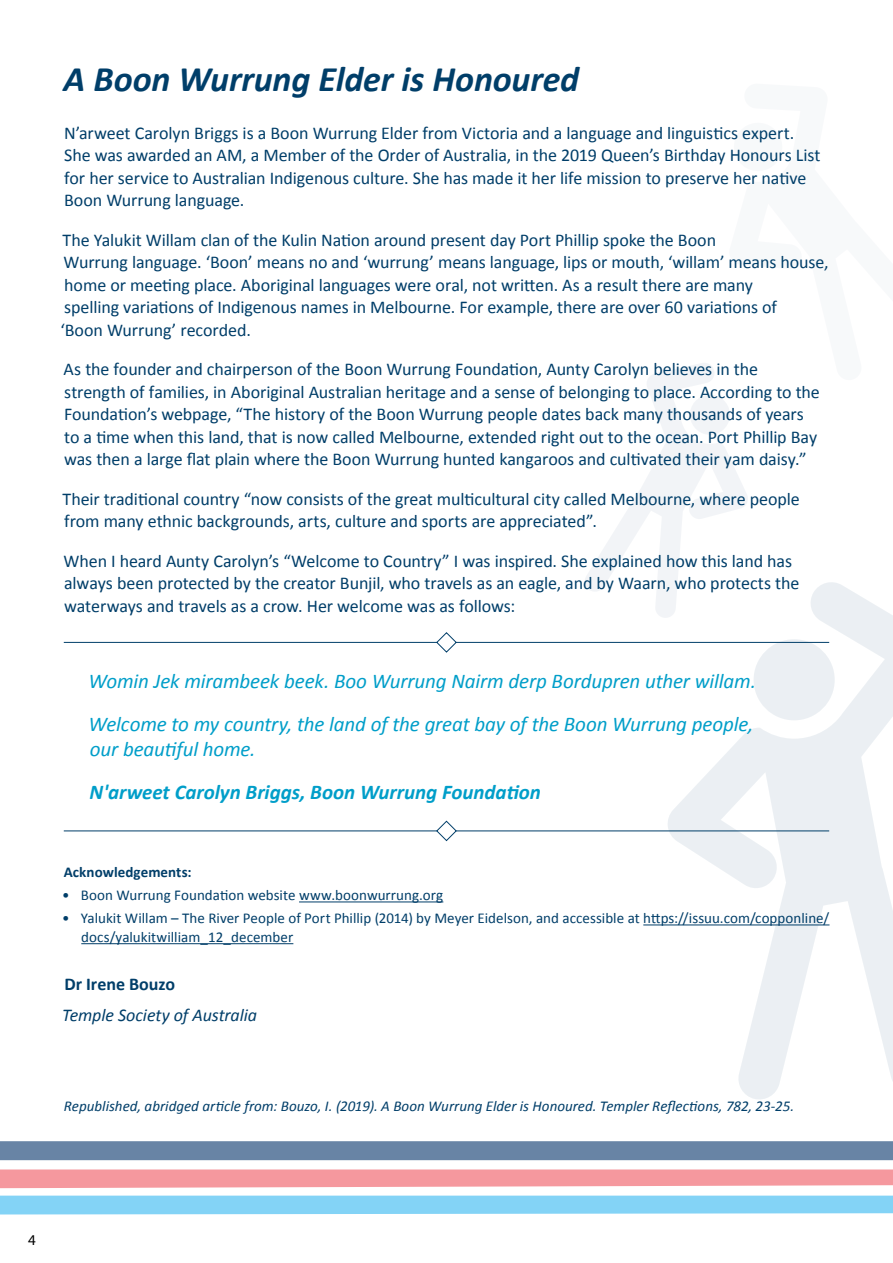
<style>
.page{position:relative;width:893px;height:1263px;background:#fff}
.page>*{position:absolute;margin:0;border:0;box-sizing:border-box;transform-origin:0 0}
.t1{font:italic 700 36px "Calibri";letter-spacing:-.005em;color:#003e69}
.t2{font:italic 21px/42.5px "Calibri";letter-spacing:-.005em;color:#009ec9}
.t3{font:italic 700 21px "Calibri";letter-spacing:-.005em;color:#009ec9}
.t4{font:18px/22.5px "Calibri";letter-spacing:-.005em;color:#003e69}
.t5{font:italic 18px "Calibri";letter-spacing:-.005em;color:#003e69}
.t6{font:700 18px "Calibri";letter-spacing:-.005em;color:#003e69}
.t7{font:15px/18.8px "Calibri";color:#003e69}
.t8{font:italic 15px "Calibri";color:#003e69}
.t9{font:700 15px "Calibri";letter-spacing:.005em;color:#003e69}
.t10{font:15px "Myriad Pro";color:#000}
</style>
<div class="page">
<svg style="left:667px;top:582px;width:226px;height:436px"></svg>
<svg style="left:585px;top:363px;width:163px;height:255px"></svg>
<svg style="left:729px;top:363px;width:19px;height:18px"></svg>
<svg style="left:0;top:1178px;width:893px;height:37px"></svg>
<svg style="left:0;top:1018px;width:893px;height:160px"></svg>
<hr style="left:299px;top:901px;width:144px;height:1px;background:#003e69">
<hr style="left:643px;top:924px;width:186px;height:1px;background:#003e69">
<hr style="left:81px;top:943px;width:212px;height:1px;background:#003e69">
<hr style="left:64px;top:642px;width:765px;height:1px;background:#003e69">
<hr style="left:64px;top:830px;width:765px;height:1px;background:#003e69">
<svg style="left:436px;top:632px;width:21px;height:21px"></svg>
<svg style="left:436px;top:820px;width:21px;height:22px"></svg>
<h1 class="t1" style="left:64px;top:57px;width:517px">A Boon Wurrung Elder is Honoured</h1>
<p class="t4" style="left:64px;top:121px;width:758px">N’arweet Carolyn Briggs is a Boon Wurrung Elder from Victoria and a language and linguistics expert.<br>She was awarded an AM, a Member of the Order of Australia, in the 2019 Queen’s Birthday Honours List for her service to Australian Indigenous culture. She has made it her life mission to preserve her native Boon Wurrung language.</p>
<p class="t4" style="left:60px;top:228px;width:770px">The Yalukit Willam clan of the Kulin Nation around present day Port Phillip spoke the Boon<br>Wurrung language. ‘Boon’ means no and ‘wurrung’ means language, lips or mouth, ‘willam’ means house, home or meeting place. Aboriginal languages were oral, not written. As a result there are many<br>spelling variations of Indigenous names in Melbourne. For example, there are over 60 variations of<br>‘Boon Wurrung’ recorded.</p>
<p class="t4" style="left:64px;top:357px;width:758px">As the founder and chairperson of the Boon Wurrung Foundation, Aunty Carolyn believes in the strength of families, in Aboriginal Australian heritage and a sense of belonging to place. According to the Foundation’s webpage, “The history of the Boon Wurrung people dates back many thousands of years to a time when this land, that is now called Melbourne, extended right out to the ocean. Port Phillip Bay was then a large flat plain where the Boon Wurrung hunted kangaroos and cultivated their yam daisy.”</p>
<p class="t4" style="left:63px;top:487px;width:739px">Their traditional country “now consists of the great multicultural city called Melbourne, where people from many ethnic backgrounds, arts, culture and sports are appreciated”.</p>
<p class="t4" style="left:64px;top:549px;width:737px">When I heard Aunty Carolyn’s “Welcome to Country” I was inspired. She explained how this land has always been protected by the creator Bunjil, who travels as an eagle, and by Waarn, who protects the waterways and travels as a crow. Her welcome was as follows:</p>
<p class="t2" style="left:88px;top:659px;width:669px">Womin Jek mirambeek beek. Boo Wurrung Nairm derp Bordupren uther willam.<br>Welcome to my country, the land of the great bay of the Boon Wurrung people,</p>
<p class="t2" style="left:90px;top:727px;width:167px">our beautiful home.</p>
<p class="t3" style="left:90px;top:779px;width:453px">N'arweet Carolyn Briggs, Boon Wurrung Foundation</p>
<p class="t9" style="left:64px;top:863px;width:129px">Acknowledgements:</p>
<p class="t7" style="left:62px;top:885px;width:383px">• Boon Wurrung Foundation website www.boonwurrung.org</p>
<p class="t7" style="left:81px;top:908px;width:750px;text-indent:-19px">• Yalukit Willam – The River People of Port Phillip (2014) by Meyer Eidelson, and accessible at https://issuu.com/copponline/ docs/yalukitwilliam_12_december</p>
<p class="t6" style="left:64px;top:973px;width:112px">Dr Irene Bouzo</p>
<p class="t5" style="left:62px;top:1004px;width:196px">Temple Society of Australia</p>
<p class="t8" style="left:64px;top:1096px;width:732px">Republished, abridged article from: Bouzo, I. (2019). A Boon Wurrung Elder is Honoured. Templer Reflections, 782, 23-25.</p>
<p class="t10" style="left:28px;top:1230px;width:9px">4</p>
</div>
